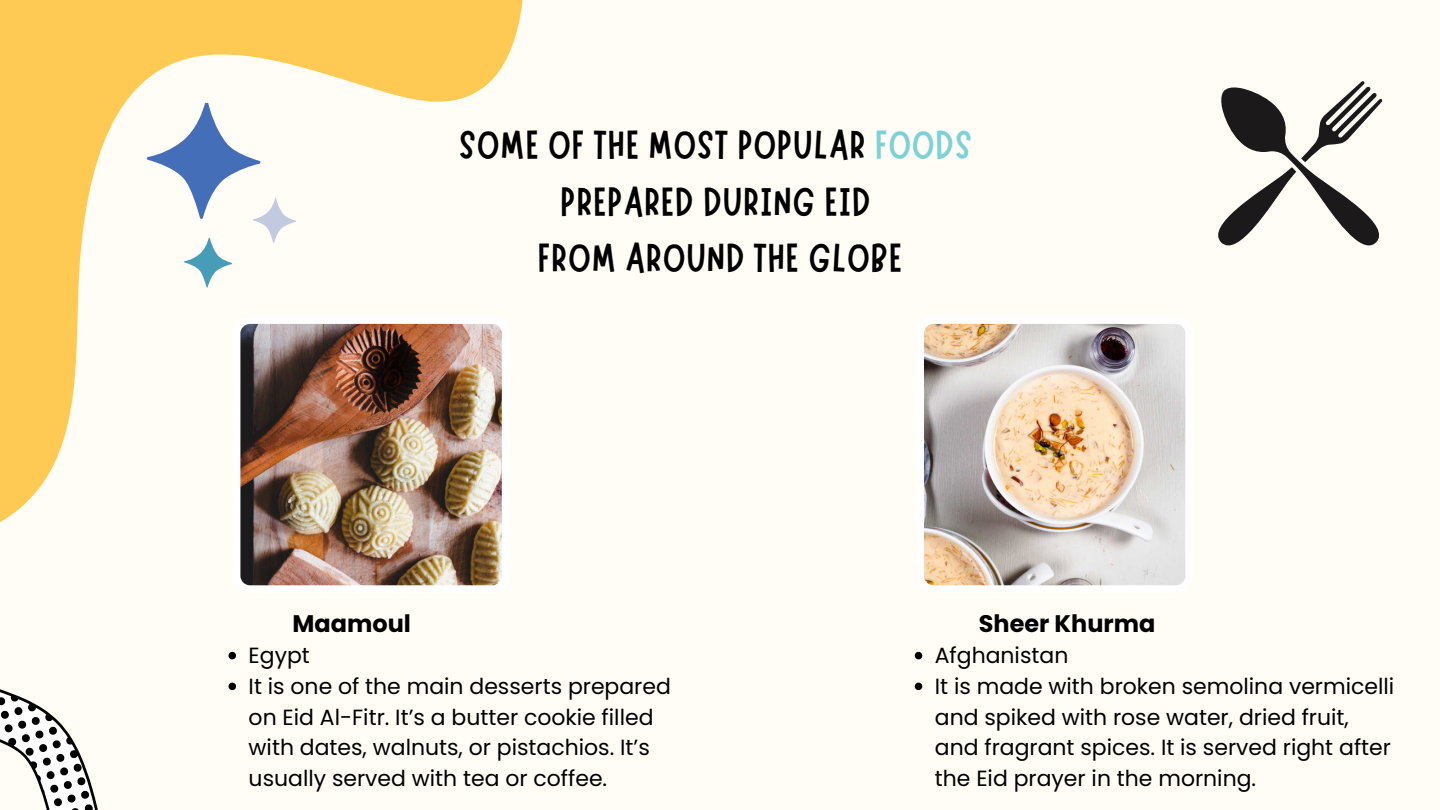
<style>
.page{position:relative;width:1440px;height:810px;background:#fffdf6}
.page>*{position:absolute;margin:0;border:0;box-sizing:border-box;transform-origin:0 0}
.t1{font:40.6px/56.2px "Marykate";letter-spacing:.025em;color:#000;text-align:center}
.t2{font:700 24px "Poppins";color:#000}
.t3{font:22px/30.8px "Poppins";color:#000}
.s1{color:#7cd2d4}
</style>
<div class="page">
<svg style="left:0;top:0;width:523px;height:522px"></svg>
<svg style="left:0;top:651px;width:234px;height:159px"></svg>
<img style="left:233px;top:316px;width:277px;height:270px">
<img style="left:924px;top:323px;width:262px;height:263px">
<svg style="left:145px;top:104px;width:157px;height:183px"></svg>
<svg style="left:1218px;top:81px;width:165px;height:165px"></svg>
<svg style="left:229px;top:652px;width:7px;height:7px"></svg>
<svg style="left:229px;top:683px;width:7px;height:7px"></svg>
<svg style="left:915px;top:652px;width:7px;height:7px"></svg>
<svg style="left:915px;top:683px;width:7px;height:7px"></svg>
<p class="t1" style="left:459px;top:113px;width:515px">SOME OF THE MOST POPULAR <span class="s1">FOODS<br></span>PREPARED DURING EID<br>FROM AROUND THE GLOBE</p>
<p class="t2" style="left:293px;top:606px;width:120px">Maamoul</p>
<p class="t3" style="left:249px;top:640px;width:63px">Egypt</p>
<h1 class="t3" style="left:249px;top:671px;width:424px">It is one of the main desserts prepared on Eid Al-Fitr. It’s a butter cookie filled with dates, walnuts, or pistachios. It’s usually served with tea or coffee.</h1>
<p class="t2" style="left:979px;top:606px;width:178px">Sheer Khurma</p>
<p class="t3" style="left:935px;top:640px;width:135px">Afghanistan</p>
<p class="t3" style="left:935px;top:671px;width:461px">It is made with broken semolina vermicelli and spiked with rose water, dried fruit, and fragrant spices. It is served right after the Eid prayer in the morning.</p>
</div>
